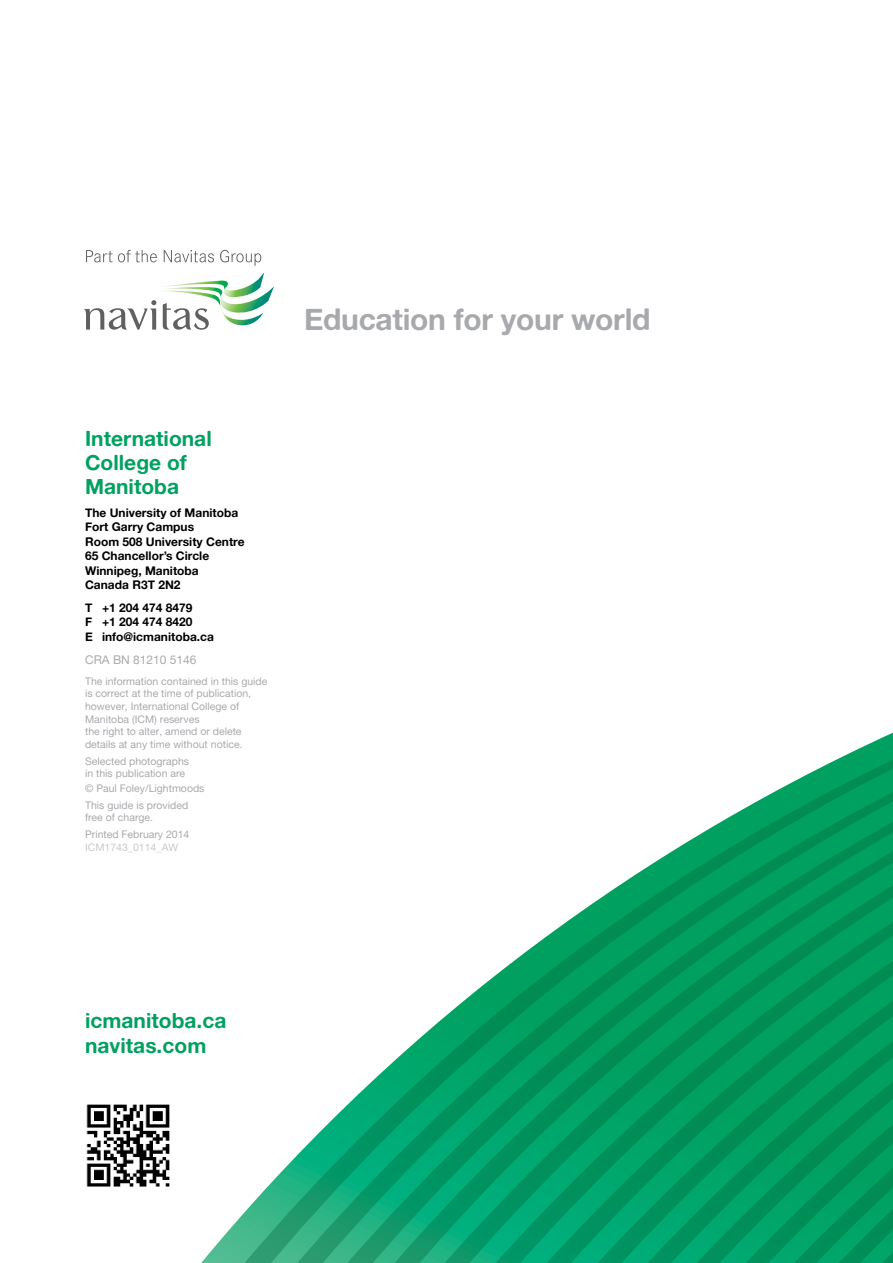
<style>
.page{position:relative;width:893px;height:1263px;background:#fff}
.page>*{position:absolute;margin:0;border:0;box-sizing:border-box;transform-origin:0 0}
.t1{font:30px "Alte Haas Grotesk Bold";letter-spacing:-.01em;color:#a7a9ac}
.t2{font:21px/24px "Alte Haas Grotesk Bold";color:#00a160}
.t3{font:12px/14.4px "Alte Haas Grotesk Bold";color:#000}
.t4{font:12px "Alte Haas Grotesk";color:#a7a9ac}
.t5{font:10.5px/12.6px "Alte Haas Grotesk";color:#a7a9ac}
.t6{font:10.5px "Alte Haas Grotesk";color:#c7c8ca}
</style>
<div class="page">
<svg style="left:201px;top:732px;width:692px;height:531px"></svg>
<svg style="left:84px;top:272px;width:190px;height:58px"></svg>
<svg style="left:86px;top:250px;width:71px;height:12px"></svg>
<svg style="left:164px;top:250px;width:50px;height:12px"></svg>
<svg style="left:220px;top:250px;width:41px;height:16px"></svg>
<img style="left:86px;top:1104px;width:84px;height:83px">
<h2 class="t2" style="left:85px;top:426px;width:128px">International<br>College of<br>Manitoba</h2>
<p class="t3" style="left:85px;top:505px;width:161px">The University of Manitoba<br>Fort Garry Campus<br>Room 508 University Centre<br>65 Chancellor’s Circle<br>Winnipeg, Manitoba<br>Canada R3T 2N2</p>
<p class="t3" style="left:85px;top:600px;width:130px">T +1 204 474 8479<br>F +1 204 474 8420<br>E info@icmanitoba.ca</p>
<p class="t4" style="left:85px;top:652px;width:113px">CRA BN 81210 5146</p>
<p class="t5" style="left:85px;top:675px;width:184px">The information contained in this guide is correct at the time of publication, however, International College of Manitoba (ICM) reserves<br>the right to alter, amend or delete details at any time without notice.</p>
<p class="t5" style="left:85px;top:754px;width:106px">Selected photographs in this publication are</p>
<p class="t5" style="left:85px;top:780px;width:121px;line-height:16.8px">© Paul Foley/Lightmoods<br>This guide is provided</p>
<p class="t5" style="left:85px;top:809px;width:106px;line-height:16.8px">free of charge.<br>Printed February 2014</p>
<p class="t6" style="left:85px;top:841px;width:95px">ICM1743_0114_AW</p>
<h1 class="t1" style="left:304px;top:300px;width:348px">Education for your world</h1>
<h2 class="t2" style="left:85px;top:1008px;width:143px">icmanitoba.ca navitas.com</h2>
</div>
